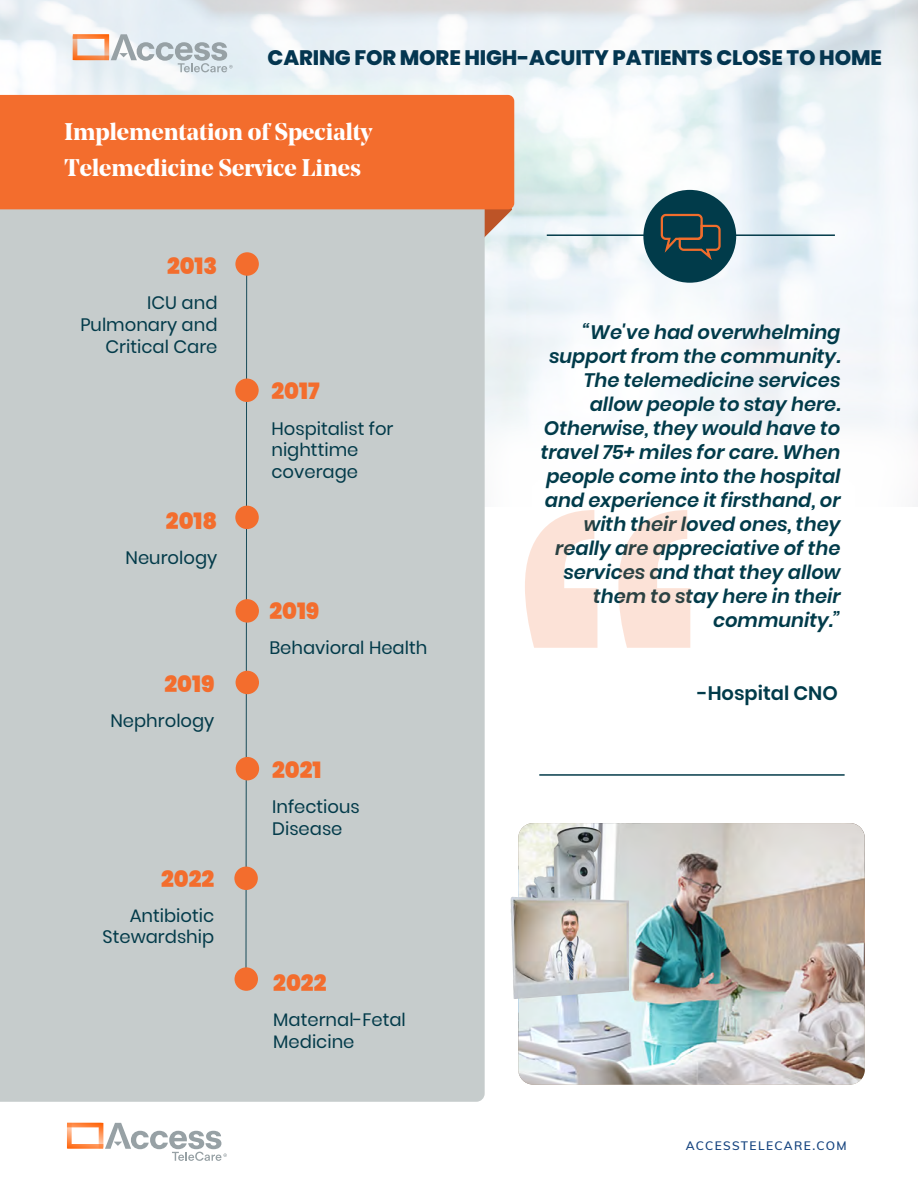
<style>
.page{position:relative;width:918px;height:1188px;background:#fff}
.page>*{position:absolute;margin:0;border:0;box-sizing:border-box;transform-origin:0 0}
.t1{font:700 24px/36px "Noe Display";color:#fff}
.t2{font:900 22.5px "Poppins";color:#f36d2d}
.t3{font:800 21px "Poppins";letter-spacing:-.01em;color:#043650}
.t4{font:italic 600 19.5px/24px "Poppins";color:#013b4a;text-align:right}
.t5{font:600 19.5px "Poppins";color:#013b4a}
.t6{font:18px/21.6px "Poppins";color:#033b4a}
.t7{font:600 12px "Muli";letter-spacing:.115em;color:#16447f}
</style>
<div class="page">
<img style="left:0;top:0;width:700px;height:372px">
<svg style="left:73px;top:34px;width:160px;height:38px"></svg>
<img style="left:700px;top:0;width:218px;height:507px">
<svg style="left:485px;top:209px;width:27px;height:50px"></svg>
<div style="left:0;top:209px;width:485px;height:893px;background:#c6cccc"></div>
<div style="left:0;top:95px;width:514px;height:114px;background:#f36d2d"></div>
<hr style="left:547px;top:234px;width:288px;height:2px;background:#033b4a">
<hr style="left:539px;top:774px;width:306px;height:2px;background:#033b4a">
<img style="left:518px;top:823px;width:347px;height:262px">
<svg style="left:246px;top:276px;width:1px;height:691px"></svg>
<div style="left:235px;top:252px;width:24px;height:24px;background:#f36d2d;border-radius:50%"></div>
<div style="left:235px;top:967px;width:23px;height:24px;background:#f36d2d;border-radius:50%"></div>
<div style="left:235px;top:379px;width:24px;height:23px;background:#f36d2d;border-radius:50%"></div>
<div style="left:235px;top:506px;width:24px;height:23px;background:#f36d2d;border-radius:50%"></div>
<div style="left:235px;top:599px;width:24px;height:24px;background:#f36d2d;border-radius:50%"></div>
<div style="left:236px;top:671px;width:23px;height:23px;background:#f36d2d;border-radius:50%"></div>
<div style="left:236px;top:757px;width:23px;height:23px;background:#f36d2d;border-radius:50%"></div>
<div style="left:234px;top:867px;width:24px;height:23px;background:#f36d2d;border-radius:50%"></div>
<svg style="left:67px;top:1123px;width:160px;height:38px"></svg>
<div style="left:643px;top:190px;width:93px;height:93px;background:#013b4a;border-radius:50%"></div>
<svg style="left:525px;top:510px;width:165px;height:138px"></svg>
<img style="left:510px;top:823px;width:133px;height:177px">
<svg style="left:660px;top:213px;width:61px;height:47px"></svg>
<p class="t3" style="left:268px;top:45px;width:616px">CARING FOR MORE HIGH-ACUITY PATIENTS CLOSE TO HOME</p>
<p class="t1" style="left:65px;top:113px;width:309px">Implementation of Specialty<br>Telemedicine Service Lines</p>
<p class="t2" style="left:167px;top:253px;width:52px">2013</p>
<p class="t6" style="left:80px;top:292px;width:139px;text-align:right">ICU and<br>Pulmonary and<br>Critical Care</p>
<p class="t2" style="left:166px;top:508px;width:53px">2018</p>
<p class="t6" style="left:126px;top:547px;width:93px">Neurology</p>
<p class="t2" style="left:164px;top:671px;width:52px">2019</p>
<p class="t6" style="left:110px;top:710px;width:106px">Nephrology</p>
<p class="t2" style="left:161px;top:866px;width:55px">2022</p>
<p class="t6" style="left:103px;top:905px;width:113px;text-align:right">Antibiotic<br>Stewardship</p>
<p class="t2" style="left:271px;top:379px;width:50px">2017</p>
<p class="t6" style="left:271px;top:418px;width:124px">Hospitalist for nighttime coverage</p>
<p class="t2" style="left:269px;top:598px;width:52px">2019</p>
<p class="t6" style="left:269px;top:637px;width:159px">Behavioral Health</p>
<p class="t2" style="left:272px;top:757px;width:51px">2021</p>
<p class="t6" style="left:272px;top:796px;width:89px">Infectious<br>Disease</p>
<p class="t2" style="left:273px;top:970px;width:55px">2022</p>
<p class="t6" style="left:273px;top:1009px;width:134px">Maternal-Fetal<br>Medicine</p>
<p class="t4" style="left:541px;top:320px;width:301px">“We've had overwhelming support from the community.<br>The telemedicine services allow people to stay here.<br>Otherwise, they would have to travel 75+ miles for care. When people come into the hospital and experience it firsthand, or with their loved ones, they really are appreciative of the services and that they allow them to stay here in their community.”</p>
<p class="t5" style="left:698px;top:681px;width:142px">-Hospital CNO</p>
<p class="t7" style="left:686px;top:1137px;width:162px">ACCESSTELECARE.COM</p>
</div>
